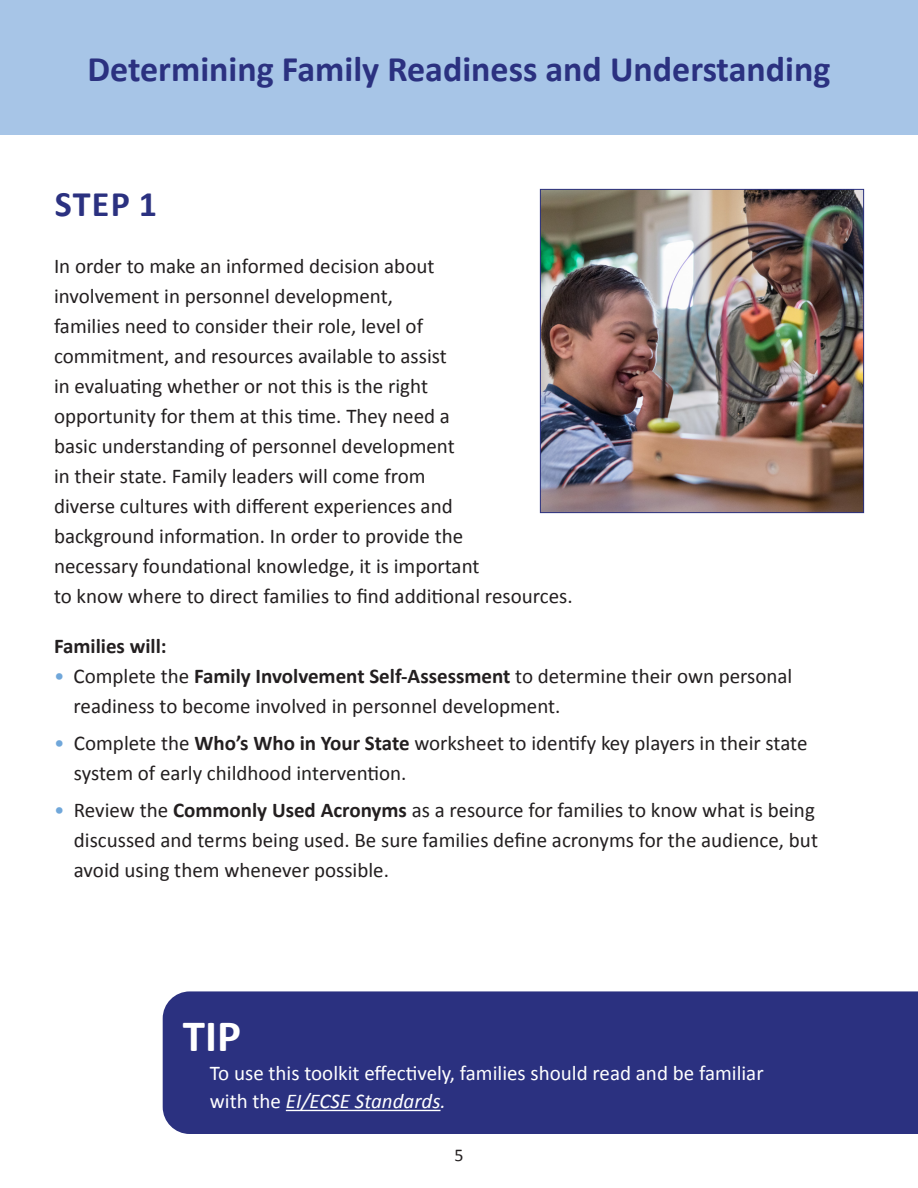
<style>
.page{position:relative;width:918px;height:1188px;background:#fff}
.page>*{position:absolute;margin:0;border:0;box-sizing:border-box;transform-origin:0 0}
.t1{font:700 45px "Calibri";color:#fff}
.t2{font:700 36px "Calibri";color:#2b3180}
.t3{font:21px/30px "Calibri";color:#231f20}
.t4{font:21px/28.5px "Calibri";color:#fff}
.t5{font:700 21px "Calibri";color:#231f20}
.t6{font:18px "Calibri";color:#231f20}
.s1{color:#70a7da}
.s2{font-weight:700}
.s3{font-style:italic}
</style>
<div class="page">
<div style="left:0;top:0;width:918px;height:135px;background:#a7c5e7"></div>
<img style="left:542px;top:191px;width:320px;height:320px">
<div style="left:540px;top:189px;width:324px;height:324px;border:1px solid #2b3180"></div>
<div style="left:163px;top:991px;width:755px;height:143px;background:#2b3180"></div>
<hr style="left:286px;top:1110px;width:155px;height:1px;background:#fff">
<p class="t2" style="left:88px;top:44px;width:744px">Determining Family Readiness and Understanding</p>
<p class="t2" style="left:55px;top:179px;width:104px">STEP 1</p>
<p class="t3" style="left:54px;top:250px;width:520px">In order to make an informed decision about<br>involvement in personnel development,<br>families need to consider their role, level of<br>commitment, and resources available to assist<br>in evaluating whether or not this is the right<br>opportunity for them at this time. They need a<br>basic understanding of personnel development<br>in their state. Family leaders will come from<br>diverse cultures with different experiences and<br>background information. In order to provide the<br>necessary foundational knowledge, it is important<br>to know where to direct families to find additional resources.</p>
<p class="t5" style="left:54px;top:631px;width:114px">Families will:</p>
<p class="t3" style="left:74px;top:660px;width:720px;text-indent:-20px"><span class="s1">•</span> Complete the <span class="s2">Family Involvement Self-Assessment</span> to determine their own personal readiness to become involved in personnel development.</p>
<p class="t3" style="left:74px;top:727px;width:735px;text-indent:-20px"><span class="s1">•</span> Complete the <span class="s2">Who’s Who in Your State</span> worksheet to identify key players in their state system of early childhood intervention.</p>
<p class="t3" style="left:74px;top:794px;width:746px;text-indent:-20px"><span class="s1">•</span> Review the <span class="s2">Commonly Used Acronyms</span> as a resource for families to know what is being discussed and terms being used. Be sure families define acronyms for the audience, but avoid using them whenever possible.</p>
<p class="t1" style="left:183px;top:1004px;width:60px">TIP</p>
<p class="t4" style="left:210px;top:1057px;width:555px">To use this toolkit effectively, families should read and be familiar with the <span class="s3">EI/ECSE Standards.</span></p>
<p class="t6" style="left:454px;top:1144px;width:11px">5</p>
</div>
